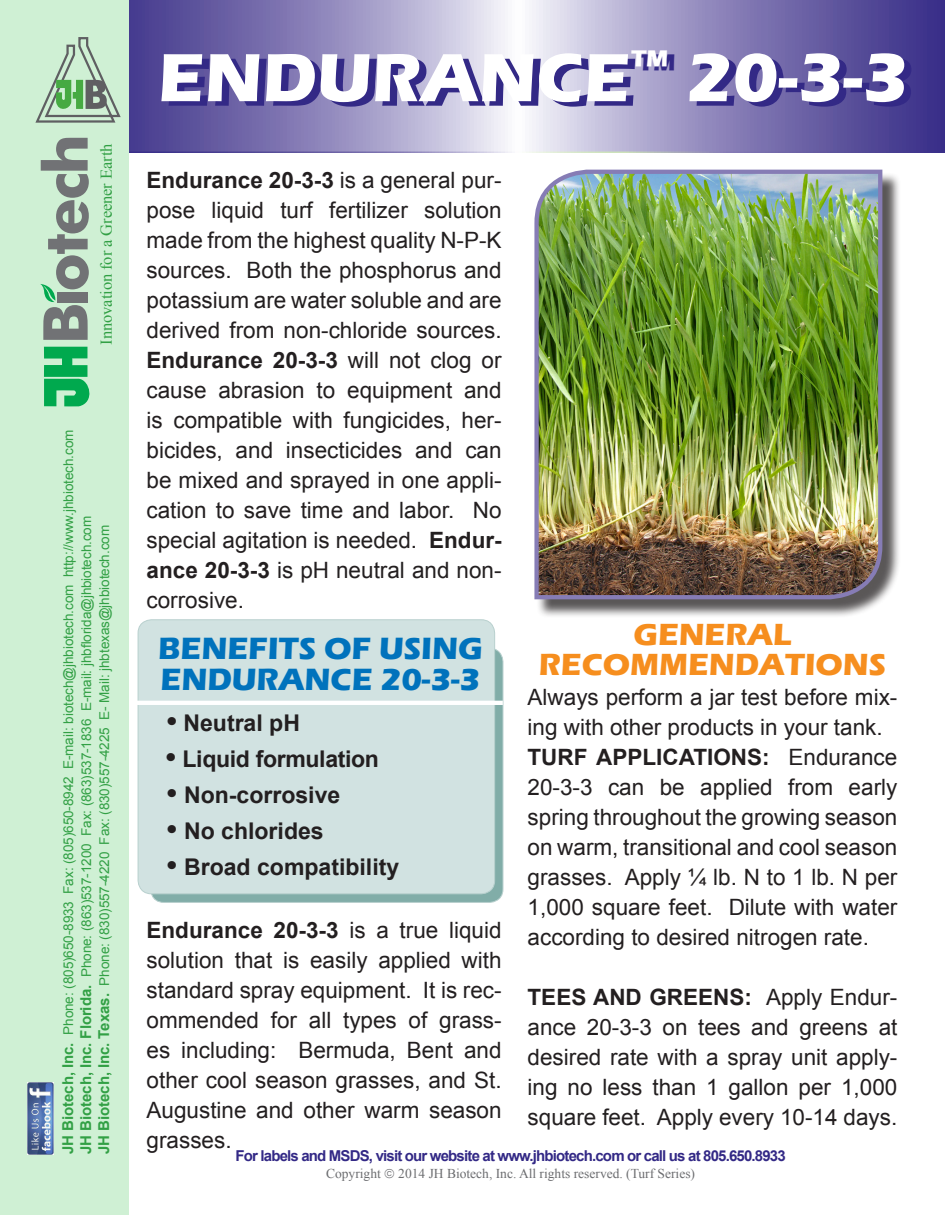
<style>
.page{position:relative;width:945px;height:1215px;background:#fff}
.page>*{position:absolute;margin:0;border:0;box-sizing:border-box;transform-origin:0 0}
.t1{font:700 70.5px "Eras ITC";color:#fff}
.t2{font:700 41.1px "Eras ITC";color:#332986}
.t3{font:700 31.65px "Eras ITC";color:#0072bc}
.t4{font:700 31.5px "Eras ITC";color:#f68e1e}
.t5{font:700 23.1px "Arial";color:#231f20}
.t6{font:22.5px/30px "Arial";color:#231f20;text-align:justify}
.t7{font:16.5px "Times New Roman";letter-spacing:-.005em;color:#32a045}
.t8{font:700 15px "Arial";letter-spacing:-.055em;color:#332986}
.t9{font:13.5px "Arial";letter-spacing:-.005em;color:#32a045}
.t10{font:13.5px "Times New Roman";color:#6c6d70}
.s1{font-weight:700;font-size:15px}
.s2{font-weight:700}
.s3{font-size:28.8px}
</style>
<div class="page">
<div style="left:150px;top:648px;width:353px;height:254px;background:#81ada8;border-radius:13px"></div>
<div style="left:138px;top:620px;width:357px;height:274px;background:#d1e2e1;border-radius:13px"></div>
<div style="left:138px;top:619px;width:357px;height:275px;border:1px solid #b8d0ce;border-radius:13px"></div>
<hr style="left:137px;top:701px;width:366px;height:4px;background:#fff">
<svg style="left:128px;top:0;width:817px;height:153px;background:#918abc"></svg>
<div style="left:0;top:0;width:128px;height:1215px;background:#cff0d4"></div>
<svg style="left:40px;top:138px;width:49px;height:202px"></svg>
<svg style="left:44px;top:347px;width:46px;height:59px"></svg>
<svg style="left:35px;top:37px;width:86px;height:86px"></svg>
<img style="left:27px;top:1083px;width:26px;height:71px">
<div style="left:537px;top:172px;width:364px;height:446px;background:#231f20;opacity:.75"></div>
<img style="left:534px;top:169px;width:351px;height:432px">
<p class="t7" style="left:95px;top:345px;width:203px;rotate:-90deg">Innovation for a Greener Earth</p>
<p class="t9" style="left:60px;top:1154px;width:726px;rotate:-90deg"><span class="s1">JH Biotech, Inc.</span> Phone: (805)650-8933 Fax: (805)650-8942 E-mail: biotech@jhbiotech.com http://www.jhbiotech.com</p>
<p class="t9" style="left:78px;top:1154px;width:640px;rotate:-90deg"><span class="s1">JH Biotech, Inc. Florida.</span> Phone: (863)537-1200 Fax: (863)537-1836 E-mail: jhbflorida@jhbiotech.com</p>
<p class="t9" style="left:96px;top:1154px;width:630px;rotate:-90deg"><span class="s1">JH Biotech, Inc. Texas.</span> Phone: (830)557-4220 Fax: (830)557-4225 E- Mail: jhbtexas@jhbiotech.com</p>
<p class="t1" style="left:158px;top:37px;width:752px">ENDURANCE<sup>™</sup> 20-3-3</p>
<p class="t2" style="left:637px;top:45px;width:40px">™</p>
<p class="t6" style="left:147px;top:165px;width:357px"><span class="s2">Endurance 20-3-3</span> is a general pur&shy;pose liquid turf fertilizer solution made from the highest quality N-P-K sources. Both the phosphorus and potassium are water soluble and are derived from non-chloride sources.<br><span class="s2">Endurance 20-3-3</span> will not clog or cause abrasion to equipment and is compatible with fungicides, her&shy;bicides, and insecticides and can be mixed and sprayed in one appli&shy;cation to save time and labor. No special agitation is needed. <span class="s2">Endur&shy;ance 20-3-3</span> is pH neutral and non&shy;corrosive.</p>
<p class="t4" style="left:633px;top:616px;width:160px">GENERAL</p>
<p class="t4" style="left:539px;top:646px;width:349px">RECOMMENDATIONS</p>
<p class="t6" style="left:528px;top:682px;width:371px">Always perform a jar test before mix&shy;ing with other products in your tank.</p>
<p class="t6" style="left:528px;top:742px;width:371px"><span class="s2">TURF APPLICATIONS:</span> Endurance 20-3-3 can be applied from early spring throughout the growing season on warm, transitional and cool season grasses. Apply ¼ lb. N to 1 lb. N per 1,000 square feet. Dilute with water according to desired nitrogen rate.</p>
<p class="t6" style="left:528px;top:982px;width:371px"><span class="s2">TEES AND GREENS:</span> Apply Endur&shy;ance 20-3-3 on tees and greens at desired rate with a spray unit apply&shy;ing no less than 1 gallon per 1,000 square feet. Apply every 10-14 days.</p>
<p class="t3" style="left:158px;top:631px;width:326px">BENEFITS OF USING</p>
<p class="t3" style="left:161px;top:661px;width:321px">ENDURANCE 20-3-3</p>
<p class="t5" style="left:167px;top:708px;width:135px"><span class="s3">•</span> Neutral pH</p>
<p class="t5" style="left:166px;top:744px;width:215px"><span class="s3">•</span> Liquid formulation</p>
<p class="t5" style="left:167px;top:780px;width:175px"><span class="s3">•</span> Non-corrosive</p>
<p class="t5" style="left:167px;top:816px;width:158px"><span class="s3">•</span> No chlorides</p>
<p class="t5" style="left:167px;top:852px;width:234px"><span class="s3">•</span> Broad compatibility</p>
<p class="t6" style="left:147px;top:915px;width:357px"><span class="s2">Endurance 20-3-3</span> is a true liquid solution that is easily applied with standard spray equipment. It is rec&shy;ommended for all types of grass&shy;es including: Bermuda, Bent and other cool season grasses, and St.<br>Augustine and other warm season grasses.</p>
<p class="t8" style="left:235px;top:1146px;width:552px">For labels and MSDS, visit our website at www.jhbiotech.com or call us at 805.650.8933</p>
<p class="t10" style="left:326px;top:1164px;width:56px">Copyright</p>
<p class="t10" style="left:398px;top:1164px;width:298px">2014 JH Biotech, Inc. All rights reserved. (Turf Series)</p>
</div>
